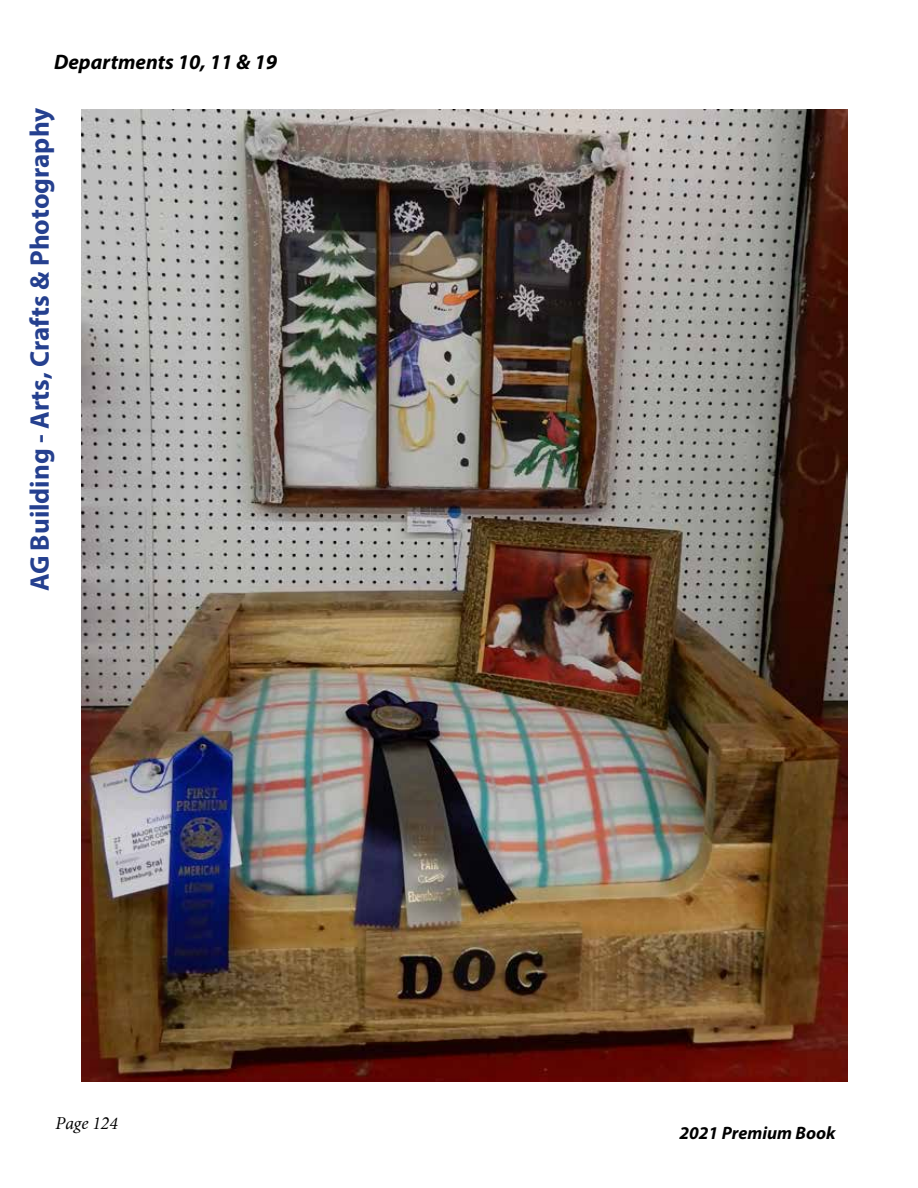
<style>
.page{position:relative;width:918px;height:1188px;background:#fff}
.page>*{position:absolute;margin:0;border:0;box-sizing:border-box;transform-origin:0 0}
.t1{font:700 27px "Myriad Pro";color:#25408f}
.t2{font:italic 700 21px "Myriad Pro";color:#000}
.t3{font:italic 700 18px "Myriad Pro";color:#000}
.t4{font:italic 18px "Minion Cyr";color:#000}
</style>
<div class="page">
<img style="left:81px;top:109px;width:767px;height:973px">
<p class="t2" style="left:54px;top:48px;width:225px">Departments 10, 11 &amp; 19</p>
<p class="t1" style="left:22px;top:591px;width:485px;rotate:-90deg">AG Building - Arts, Crafts &amp; Photography</p>
<p class="t4" style="left:55px;top:1115px;width:64px">Page 124</p>
<p class="t3" style="left:679px;top:1121px;width:158px">2021 Premium Book</p>
</div>
